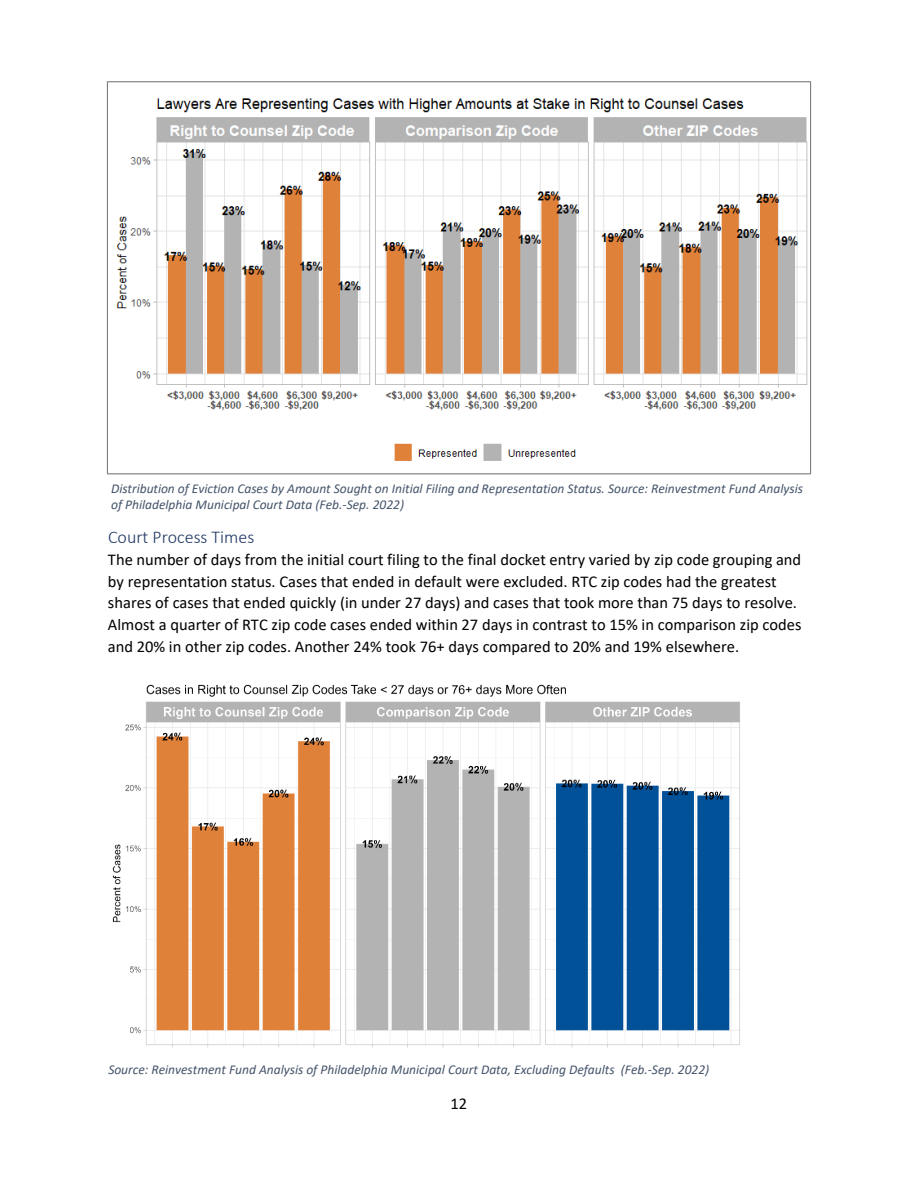
<style>
.page{position:relative;width:918px;height:1188px;background:#fff}
.page>*{position:absolute;margin:0;border:0;box-sizing:border-box;transform-origin:0 0}
.t1{font:300 18px "Calibri";color:#1f3763}
.t2{font:16.5px/21.8px "Calibri";color:#000}
.t3{font:italic 13.5px/16.2px "Calibri";color:#44546a}
</style>
<div class="page">
<img style="left:116px;top:91px;width:696px;height:382px">
<img style="left:112px;top:684px;width:628px;height:364px">
<p class="t3" style="left:111px;top:479px;width:693px">Distribution of Eviction Cases by Amount Sought on Initial Filing and Representation Status. Source: Reinvestment Fund Analysis of Philadelphia Municipal Court Data (Feb.-Sep. 2022)</p>
<p class="t1" style="left:108px;top:525px;width:148px">Court Process Times</p>
<p class="t2" style="left:108px;top:548px;width:695px">The number of days from the initial court filing to the final docket entry varied by zip code grouping and by representation status. Cases that ended in default were excluded. RTC zip codes had the greatest shares of cases that ended quickly (in under 27 days) and cases that took more than 75 days to resolve.<br>Almost a quarter of RTC zip code cases ended within 27 days in contrast to 15% in comparison zip codes and 20% in other zip codes. Another 24% took 76+ days compared to 20% and 19% elsewhere.</p>
<p class="t3" style="left:108px;top:1061px;width:603px">Source: Reinvestment Fund Analysis of Philadelphia Municipal Court Data, Excluding Defaults (Feb.-Sep. 2022)</p>
<p class="t2" style="left:451px;top:1093px;width:18px">12</p>
</div>
